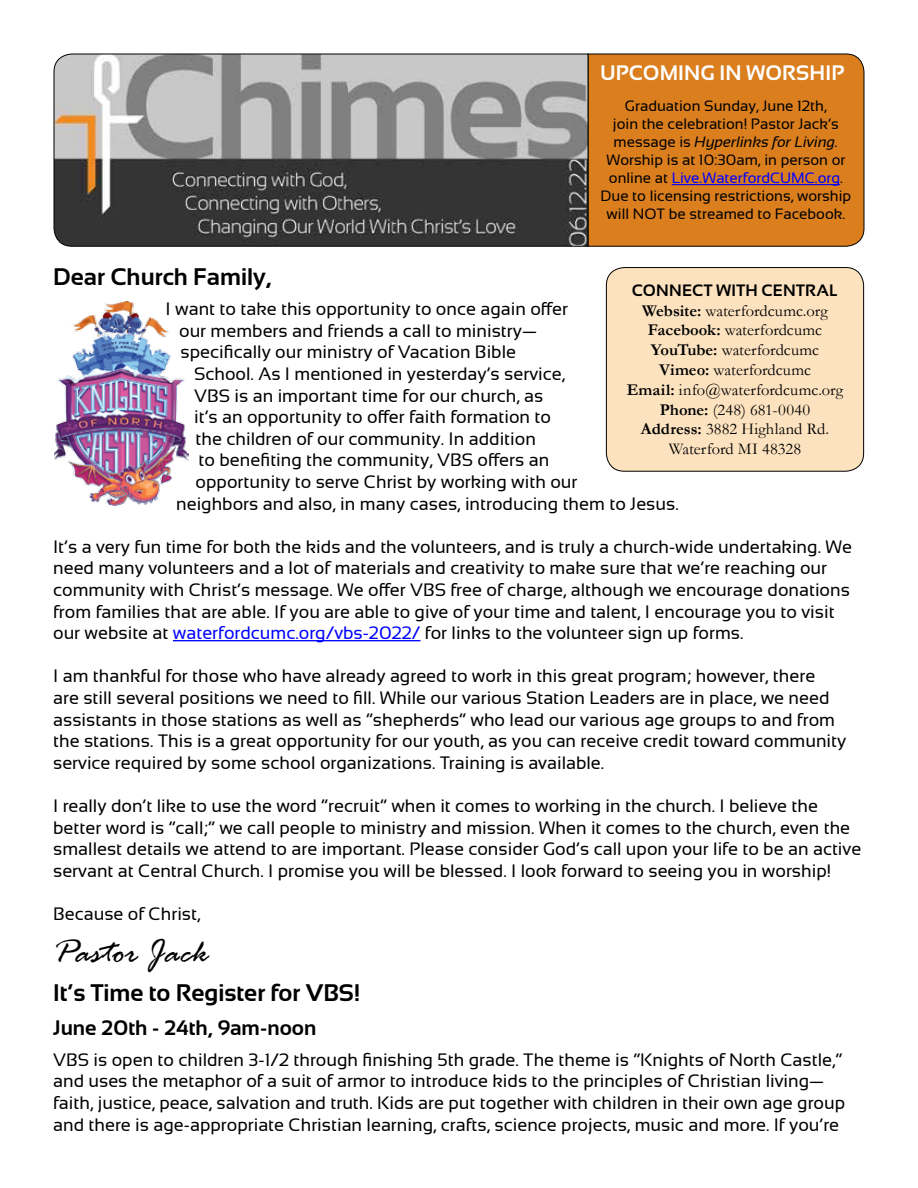
<style>
.page{position:relative;width:918px;height:1188px;background:#fff}
.page>*{position:absolute;margin:0;border:0;box-sizing:border-box;transform-origin:0 0}
.t1{font:italic 35.25px "Rage";letter-spacing:.015em;color:#000}
.t2{font:700 24px "Sansation";color:#000}
.t3{font:700 21px "Sansation";color:#000}
.t4{font:700 21px "Sansation";letter-spacing:.01em;color:#fff}
.t5{font:18px/21.6px "Sansation";color:#000}
.t6{font:16.5px/19.8px "Garamond";color:#000;text-align:center}
.t7{font:700 16.5px "Sansation";letter-spacing:.015em;color:#000}
.t8{font:15px/18px "Sansation";color:#000;text-align:center}
.s1{font-style:italic}
.s2{color:#00f}
.s3{font-weight:700}
</style>
<div class="page">
<hr style="left:173px;top:640px;width:247px;height:1px;background:#00f">
<div style="left:589px;top:53px;width:276px;height:194px;background:#da7e1e"></div>
<svg style="left:53px;top:53px;width:536px;height:194px;background:#7b7a79"></svg>
<div style="left:606px;top:268px;width:258px;height:203px;background:#fce2bf;border-radius:18px"></div>
<div style="left:606px;top:267px;width:258px;height:205px;border:1px solid #000;border-radius:18px"></div>
<img style="left:54px;top:301px;width:135px;height:205px">
<p class="t4" style="left:600px;top:61px;width:246px">UPCOMING IN WORSHIP</p>
<p class="t8" style="left:601px;top:97px;width:252px">Graduation Sunday, June 12th,<br>join the celebration! Pastor Jack’s message is <span class="s1">Hyperlinks for Living.<br></span>Worship is at 10:30am, in person or online at <span class="s2">Live.WaterfordCUMC.org</span>.<br>Due to licensing restrictions, worship will NOT be streamed to Facebook.</p>
<h2 class="t2" style="left:53px;top:263px;width:220px">Dear Church Family,</h2>
<p class="t5" style="left:179px;top:298px;width:390px;text-indent:-14px">I want to take this opportunity to once again offer our members and friends a call to ministry— specifically our ministry of Vacation Bible</p>
<p class="t5" style="left:194px;top:363px;width:372px">School. As I mentioned in yesterday’s service,</p>
<p class="t5" style="left:194px;top:385px;width:351px">VBS is an important time for our church, as</p>
<p class="t5" style="left:194px;top:406px;width:358px">it’s an opportunity to offer faith formation to</p>
<p class="t5" style="left:196px;top:428px;width:342px">the children of our community. In addition</p>
<p class="t5" style="left:199px;top:449px;width:352px">to benefiting the community, VBS offers an</p>
<p class="t5" style="left:196px;top:471px;width:383px">opportunity to serve Christ by working with our</p>
<p class="t5" style="left:176px;top:493px;width:504px">neighbors and also, in many cases, introducing them to Jesus.</p>
<p class="t5" style="left:53px;top:536px;width:800px">It’s a very fun time for both the kids and the volunteers, and is truly a church-wide undertaking. We need many volunteers and a lot of materials and creativity to make sure that we’re reaching our community with Christ’s message. We offer VBS free of charge, although we encourage donations from families that are able. If you are able to give of your time and talent, I encourage you to visit our website at <span class="s2">waterfordcumc.org/vbs-2022/</span> for links to the volunteer sign up forms.</p>
<p class="t5" style="left:53px;top:665px;width:795px">I am thankful for those who have already agreed to work in this great program; however, there<br>are still several positions we need to fill. While our various Station Leaders are in place, we need assistants in those stations as well as “shepherds” who lead our various age groups to and from the stations. This is a great opportunity for our youth, as you can receive credit toward community service required by some school organizations. Training is available.</p>
<p class="t5" style="left:53px;top:795px;width:810px">I really don’t like to use the word “recruit” when it comes to working in the church. I believe the better word is “call;” we call people to ministry and mission. When it comes to the church, even the smallest details we attend to are important. Please consider God’s call upon your life to be an active servant at Central Church. I promise you will be blessed. I look forward to seeing you in worship!</p>
<p class="t5" style="left:53px;top:903px;width:149px">Because of Christ,</p>
<h1 class="t1" style="left:53px;top:933px;width:157px">Pastor Jack</h1>
<h2 class="t2" style="left:53px;top:979px;width:309px">It’s Time to Register for VBS!</h2>
<p class="t3" style="left:53px;top:1016px;width:265px">June 20th - 24th, 9am-noon</p>
<p class="t5" style="left:53px;top:1049px;width:794px">VBS is open to children 3-1/2 through finishing 5th grade. The theme is “Knights of North Castle,” and uses the metaphor of a suit of armor to introduce kids to the principles of Christian living— faith, justice, peace, salvation and truth. Kids are put together with children in their own age group and there is age-appropriate Christian learning, crafts, science projects, music and more. If you’re</p>
<p class="t7" style="left:632px;top:281px;width:208px">CONNECT WITH CENTRAL</p>
<p class="t6" style="left:627px;top:300px;width:218px"><span class="s3">Website:</span> waterfordcumc.org<br><span class="s3">Facebook:</span> waterfordcumc<br><span class="s3">YouTube:</span> waterfordcumc<br><span class="s3">Vimeo:</span> waterfordcumc<br><span class="s3">Email:</span> info@waterfordcumc.org<br><span class="s3">Phone:</span> (248) 681-0040<br><span class="s3">Address:</span> 3882 Highland Rd.<br>Waterford MI 48328</p>
</div>
